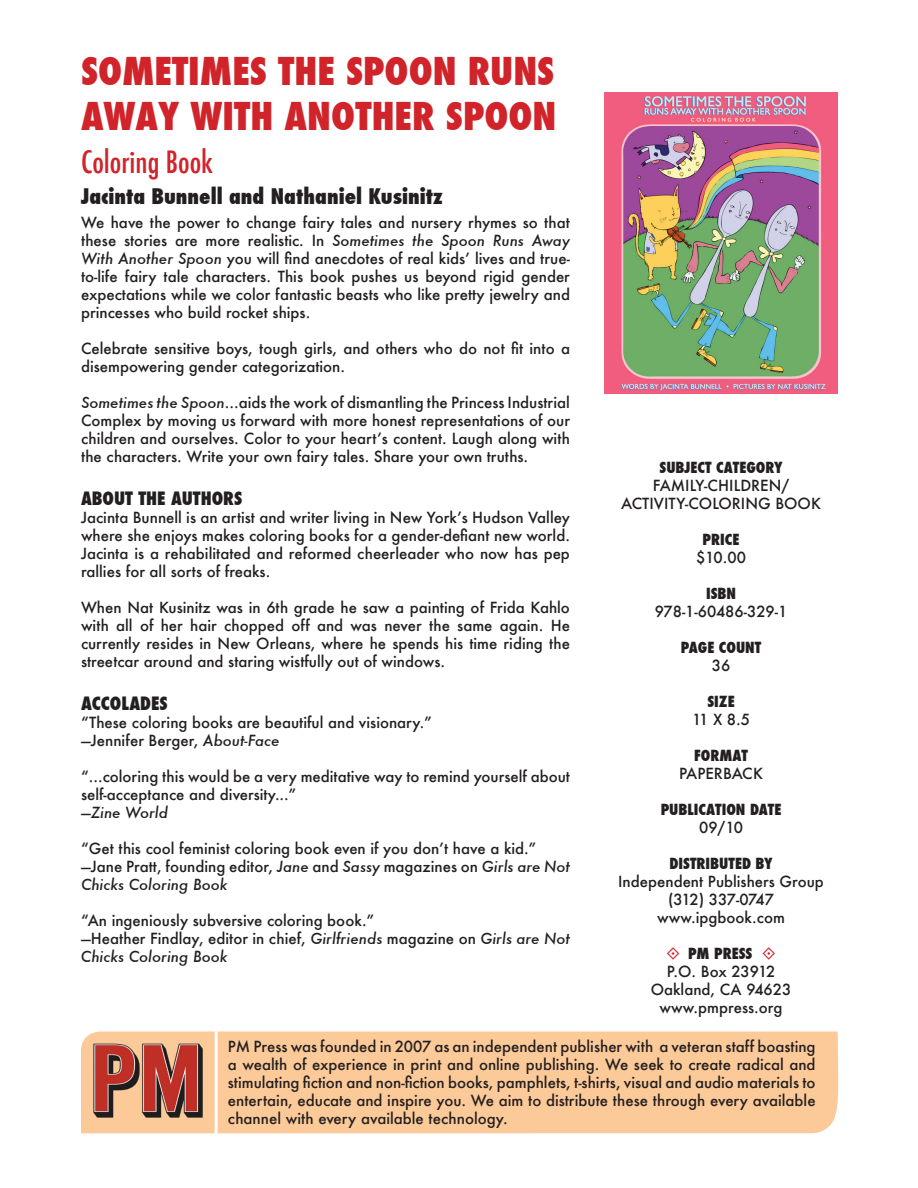
<style>
.page{position:relative;width:918px;height:1188px;background:#fff}
.page>*{position:absolute;margin:0;border:0;box-sizing:border-box;transform-origin:0 0}
.t1{font:800 condensed 37.5px "Futura";color:#d1232a}
.t2{font:500 condensed 30px "Futura";color:#d1232a}
.t3{font:800 condensed 21px "Futura";color:#231f20}
.t4{font:800 condensed 18px "Futura";color:#231f20}
.t5{font:500 15px/18px "Futura";color:#231f20;text-align:justify}
.t6{font:800 condensed 15px "Futura";color:#231f20}
.s1{font-style:italic}
</style>
<div class="page">
<img style="left:605px;top:93px;width:232px;height:300px">
<div style="left:218px;top:1031px;width:621px;height:103px;background:#fcca98"></div>
<img style="left:81px;top:1031px;width:134px;height:103px">
<h1 class="t1" style="left:81px;top:45px;width:217px">SOMETIMES THE</h1>
<h1 class="t1" style="left:346px;top:45px;width:63px">SPOON</h1>
<h1 class="t1" style="left:468px;top:45px;width:44px">RUNS</h1>
<h1 class="t1" style="left:81px;top:90px;width:248px">AWAY WITH ANOTHER</h1>
<h1 class="t1" style="left:446px;top:90px;width:63px">SPOON</h1>
<h2 class="t2" style="left:81px;top:143px;width:133px">Coloring Book</h2>
<h3 class="t3" style="left:81px;top:182px;width:364px">JACINTA BUNNELL AND NATHANIEL KUSINITZ</h3>
<p class="t5" style="left:81px;top:213px;width:491px">We have the power to change fairy tales and nursery rhymes so that these stories are more realistic. In <span class="s1">Sometimes the Spoon Runs Away With Another Spoon</span> you will find anecdotes of real kids’ lives and true&shy;to-life fairy tale characters. This book pushes us beyond rigid gender expectations while we color fantastic beasts who like pretty jewelry and princesses who build rocket ships.</p>
<p class="t5" style="left:81px;top:339px;width:491px">Celebrate sensitive boys, tough girls, and others who do not fit into a disempowering gender categorization.</p>
<p class="t5" style="left:81px;top:393px;width:491px"><span class="s1">Sometimes the Spoon</span>...aids the work of dismantling the Princess Industrial Complex by moving us forward with more honest representations of our children and ourselves. Color to your heart’s content. Laugh along with the characters. Write your own fairy tales. Share your own truths.</p>
<p class="t4" style="left:81px;top:486px;width:163px">ABOUT THE AUTHORS</p>
<p class="t5" style="left:81px;top:508px;width:490px">Jacinta Bunnell is an artist and writer living in New York’s Hudson Valley where she enjoys makes coloring books for a gender-defiant new world.<br>Jacinta is a rehabilitated and reformed cheerleader who now has pep rallies for all sorts of freaks.</p>
<p class="t5" style="left:81px;top:598px;width:491px">When Nat Kusinitz was in 6th grade he saw a painting of Frida Kahlo with all of her hair chopped off and was never the same again. He currently resides in New Orleans, where he spends his time riding the streetcar around and staring wistfully out of windows.</p>
<p class="t4" style="left:81px;top:691px;width:88px">ACCOLADES</p>
<p class="t5" style="left:81px;top:713px;width:353px">“These coloring books are beautiful and visionary.” —Jennifer Berger, <span class="s1">About-Face</span></p>
<p class="t5" style="left:81px;top:767px;width:490px;text-align:left">“...coloring this would be a very meditative way to remind yourself about self-acceptance and diversity...”<br>—<span class="s1">Zine World</span></p>
<p class="t5" style="left:81px;top:839px;width:490px;text-align:left">“Get this cool feminist coloring book even if you don’t have a kid.” —Jane Pratt, founding editor, <span class="s1">Jane</span> and <span class="s1">Sassy</span> magazines on <span class="s1">Girls are Not<br>Chicks Coloring Book</span></p>
<p class="t5" style="left:81px;top:911px;width:490px;text-align:left">“An ingeniously subversive coloring book.”<br>—Heather Findlay, editor in chief, <span class="s1">Girlfriends</span> magazine on <span class="s1">Girls are Not<br>Chicks Coloring Book</span></p>
<p class="t6" style="left:660px;top:457px;width:125px">SUBJECT CATEGORY</p>
<p class="t5" style="left:653px;top:476px;width:64px">family-chil</p>
<p class="t5" style="left:740px;top:476px;width:50px">dren/</p>
<p class="t5" style="left:621px;top:494px;width:10px">activity</p>
<p class="t5" style="left:685px;top:494px;width:15px">-colo</p>
<p class="t5" style="left:732px;top:494px;width:20px">ring</p>
<p class="t5" style="left:775px;top:494px;width:13px">boo</p>
<p class="t5" style="left:811px;top:494px;width:11px">k</p>
<p class="t6" style="left:703px;top:529px;width:38px">PRICE</p>
<p class="t5" style="left:696px;top:548px;width:52px">$10.00</p>
<p class="t6" style="left:706px;top:583px;width:32px">ISBN</p>
<p class="t5" style="left:655px;top:602px;width:134px">978-1-60486-329-1</p>
<p class="t6" style="left:681px;top:637px;width:82px">PAGE COUNT</p>
<p class="t5" style="left:712px;top:656px;width:20px">36</p>
<p class="t6" style="left:707px;top:691px;width:29px">SIZE</p>
<p class="t5" style="left:692px;top:710px;width:60px">11 X 8.5</p>
<p class="t6" style="left:694px;top:745px;width:55px">FORMAT</p>
<p class="t5" style="left:679px;top:764px;width:55px">paperbac</p>
<p class="t5" style="left:753px;top:764px;width:11px">k</p>
<p class="t6" style="left:661px;top:799px;width:122px">PUBLICATION DATE</p>
<p class="t5" style="left:699px;top:818px;width:45px">09/10</p>
<p class="t6" style="left:669px;top:853px;width:105px">DISTRIBUTED BY</p>
<p class="t5" style="left:618px;top:872px;width:207px;text-align:center">Independent Publishers Group (312) 337-0747 www.ipgbook.com</p>
<p class="t6" style="left:688px;top:943px;width:66px">PM PRESS</p>
<p class="t5" style="left:651px;top:962px;width:142px;text-align:center">P.O. Box 23912<br>Oakland, CA 94623 www.pmpress.org</p>
<p class="t5" style="left:228px;top:1037px;width:589px">PM Press was founded in 2007 as an independent publisher with a veteran staff boasting a wealth of experience in print and online publishing. We seek to create radical and stimulating fiction and non-fiction books, pamphlets, t-shirts, visual and audio materials to entertain, educate and inspire you. We aim to distribute these through every available channel with every available technology.</p>
</div>
